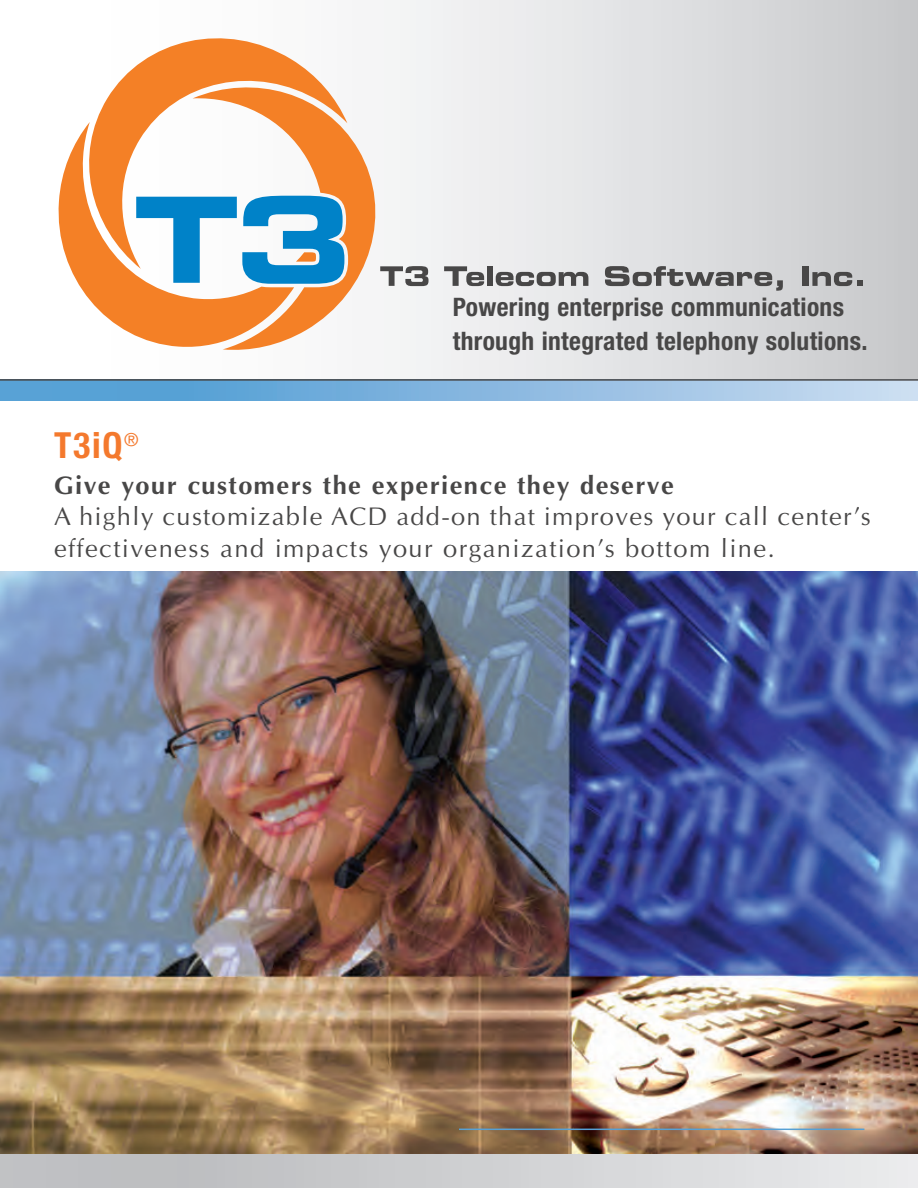
<style>
.page{position:relative;width:918px;height:1188px;background:#fff}
.page>*{position:absolute;margin:0;border:0;box-sizing:border-box;transform-origin:0 0}
.t1{font:700 condensed 36px "Helvetica Neue";color:#f4792d}
.t2{font:25.5px/31.5px "Optima";letter-spacing:.05em;color:#484747}
.t3{font:700 condensed 25.5px/34.5px "Helvetica Neue";letter-spacing:.015em;color:#484747}
.t4{font:700 25.5px "Optima";letter-spacing:.055em;color:#484747}
</style>
<div class="page">
<img style="left:0;top:571px;width:918px;height:583px">
<hr style="left:459px;top:1129px;width:405px;height:1px;background:#56a0d5">
<div style="left:0;top:0;width:918px;height:380px;background:linear-gradient(to right,#fff,#cecfd1)"></div>
<svg style="left:54px;top:20px;width:341px;height:332px"></svg>
<svg style="left:136px;top:196px;width:208px;height:88px"></svg>
<svg style="left:380px;top:266px;width:49px;height:20px"></svg>
<svg style="left:444px;top:266px;width:40px;height:20px"></svg>
<div style="left:487px;top:266px;width:5px;height:20px;background:#484747"></div>
<svg style="left:496px;top:272px;width:92px;height:14px"></svg>
<svg style="left:605px;top:266px;width:178px;height:25px;background:#a4a4a5"></svg>
<div style="left:802px;top:266px;width:6px;height:20px;background:#484747"></div>
<svg style="left:812px;top:272px;width:51px;height:14px"></svg>
<div style="left:0;top:380px;width:191px;height:20px;background:#57a2d6"></div>
<div style="left:189px;top:380px;width:729px;height:20px;background:linear-gradient(to right,#589fd5,#ceddf1)"></div>
<div style="left:0;top:1154px;width:185px;height:34px;background:#bebfc2"></div>
<div style="left:185px;top:1154px;width:733px;height:34px;background:linear-gradient(to right,#bdbec0,#ebeced)"></div>
<hr style="left:0;top:379px;width:918px;height:2px;background:#484747">
<p class="t3" style="left:453px;top:292px;width:416px">Powering enterprise communications through integrated telephony solutions.</p>
<h1 class="t1" style="left:54px;top:432px;width:86px">T3iQ<sup>®</sup></h1>
<p class="t4" style="left:54px;top:470px;width:621px">Give your customers the experience they deserve</p>
<p class="t2" style="left:54px;top:501px;width:818px">A highly customizable ACD add-on that improves your call center’s effectiveness and impacts your organization’s bottom line.</p>
</div>
